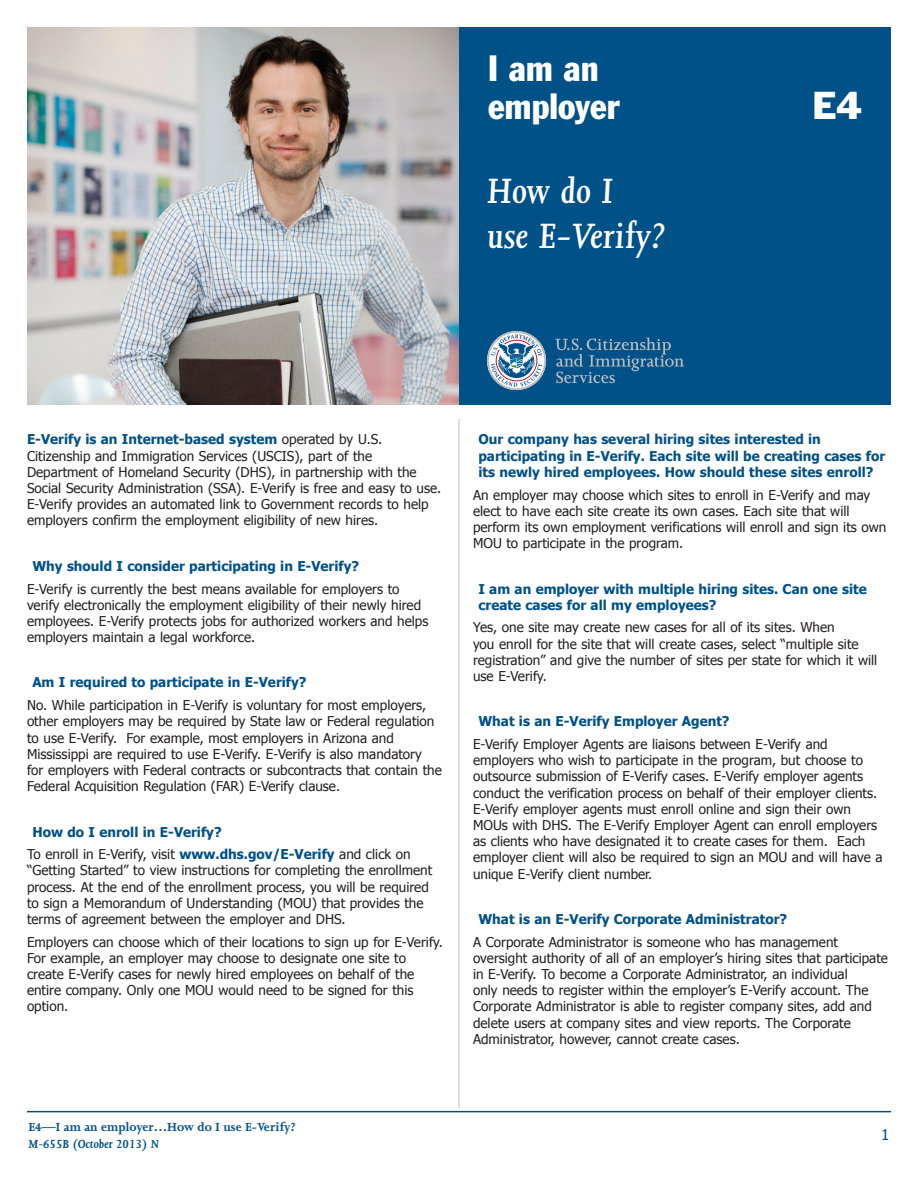
<style>
.page{position:relative;width:918px;height:1188px;background:#fff}
.page>*{position:absolute;margin:0;border:0;box-sizing:border-box;transform-origin:0 0}
.secondary_message__t{font:italic 600 40.5px/45px "Joanna MT Std";color:#fff}
.Primary__title{font:condensed 36px "Franklin Gothic";color:#fff}
.t1{font:36px "Franklin Gothic";color:#fff}
.t2{font:15px "Tahoma";color:#005187}
.Copy{font:13.5px/16.2px "Tahoma";color:#231f20}
.copy_subhead{font:700 13.5px/16.2px "Tahoma";color:#005187}
.t3{font:700 13.5px "Joanna";color:#005187}
.t4{font:italic 700 13.5px "Joanna";color:#005187}
.s1{font-weight:700;color:#005187}
</style>
<div class="page">
<hr style="left:27px;top:1111px;width:864px;height:1px;background:#005187">
<hr style="left:458px;top:419px;width:2px;height:689px;background:#d1d2d4">
<div style="left:452px;top:27px;width:439px;height:378px;background:#005187"></div>
<img style="left:27px;top:27px;width:432px;height:378px">
<svg style="left:555px;top:338px;width:129px;height:45px"></svg>
<svg style="left:487px;top:331px;width:59px;height:59px"></svg>
<p class="Primary__title" style="left:488px;top:46px;width:112px">I am an</p>
<p class="Primary__title" style="left:488px;top:84px;width:133px">employer</p>
<p class="t1" style="left:812px;top:82px;width:52px">E4</p>
<p class="secondary_message__t" style="left:487px;top:169px;width:180px">How do I<br>use E-Verify?</p>
<p class="Copy" style="left:27px;top:431px;width:416px"><span class="s1">E-Verify is an Internet-based system</span> operated by U.S.<br>Citizenship and Immigration Services (USCIS), part of the Department of Homeland Security (DHS), in partnership with the Social Security Administration (SSA). E-Verify is free and easy to use.<br>E-Verify provides an automated link to Government records to help employers confirm the employment eligibility of new hires.</p>
<p class="copy_subhead" style="left:32px;top:557px;width:328px">Why should I consider participating in E-Verify?</p>
<p class="Copy" style="left:27px;top:580px;width:403px">E-Verify is currently the best means available for employers to verify electronically the employment eligibility of their newly hired employees. E-Verify protects jobs for authorized workers and helps employers maintain a legal workforce.</p>
<p class="copy_subhead" style="left:32px;top:674px;width:276px">Am I required to participate in E-Verify?</p>
<p class="Copy" style="left:27px;top:696px;width:416px">No. While participation in E-Verify is voluntary for most employers, other employers may be required by State law or Federal regulation to use E-Verify. For example, most employers in Arizona and Mississippi are required to use E-Verify. E-Verify is also mandatory<br>for employers with Federal contracts or subcontracts that contain the Federal Acquisition Regulation (FAR) E-Verify clause.</p>
<p class="copy_subhead" style="left:32px;top:823px;width:191px">How do I enroll in E-Verify?</p>
<p class="Copy" style="left:27px;top:846px;width:407px">To enroll in E-Verify, visit <span class="s1">www.dhs.gov/E-Verify</span> and click on “Getting Started” to view instructions for completing the enrollment process. At the end of the enrollment process, you will be required to sign a Memorandum of Understanding (MOU) that provides the terms of agreement between the employer and DHS.</p>
<p class="Copy" style="left:27px;top:933px;width:417px">Employers can choose which of their locations to sign up for E-Verify.<br>For example, an employer may choose to designate one site to create E-Verify cases for newly hired employees on behalf of the entire company. Only one MOU would need to be signed for this option.</p>
<p class="t3" style="left:28px;top:1120px;width:269px">E4—I am an employer…How do I use E-Verify?</p>
<p class="t4" style="left:28px;top:1136px;width:132px">M-655B (October 2013) N</p>
<p class="copy_subhead" style="left:478px;top:431px;width:408px">Our company has several hiring sites interested in participating in E-Verify. Each site will be creating cases for its newly hired employees. How should these sites enroll?</p>
<p class="Copy" style="left:473px;top:486px;width:415px">An employer may choose which sites to enroll in E-Verify and may elect to have each site create its own cases. Each site that will perform its own employment verifications will enroll and sign its own MOU to participate in the program.</p>
<p class="copy_subhead" style="left:478px;top:580px;width:390px">I am an employer with multiple hiring sites. Can one site create cases for all my employees?</p>
<p class="Copy" style="left:473px;top:619px;width:406px">Yes, one site may create new cases for all of its sites. When<br>you enroll for the site that will create cases, select “multiple site registration” and give the number of sites per state for which it will use E-Verify.</p>
<p class="copy_subhead" style="left:478px;top:712px;width:253px">What is an E-Verify Employer Agent?</p>
<p class="Copy" style="left:473px;top:735px;width:411px">E-Verify Employer Agents are liaisons between E-Verify and employers who wish to participate in the program, but choose to outsource submission of E-Verify cases. E-Verify employer agents conduct the verification process on behalf of their employer clients.<br>E-Verify employer agents must enroll online and sign their own MOUs with DHS. The E-Verify Employer Agent can enroll employers as clients who have designated it to create cases for them. Each employer client will also be required to sign an MOU and will have a unique E-Verify client number.</p>
<p class="copy_subhead" style="left:478px;top:910px;width:310px">What is an E-Verify Corporate Administrator?</p>
<p class="Copy" style="left:473px;top:933px;width:416px">A Corporate Administrator is someone who has management oversight authority of all of an employer’s hiring sites that participate in E-Verify. To become a Corporate Administrator, an individual<br>only needs to register within the employer’s E-Verify account. The Corporate Administrator is able to register company sites, add and delete users at company sites and view reports. The Corporate Administrator, however, cannot create cases.</p>
<p class="t2" style="left:881px;top:1125px;width:10px">1</p>
</div>
